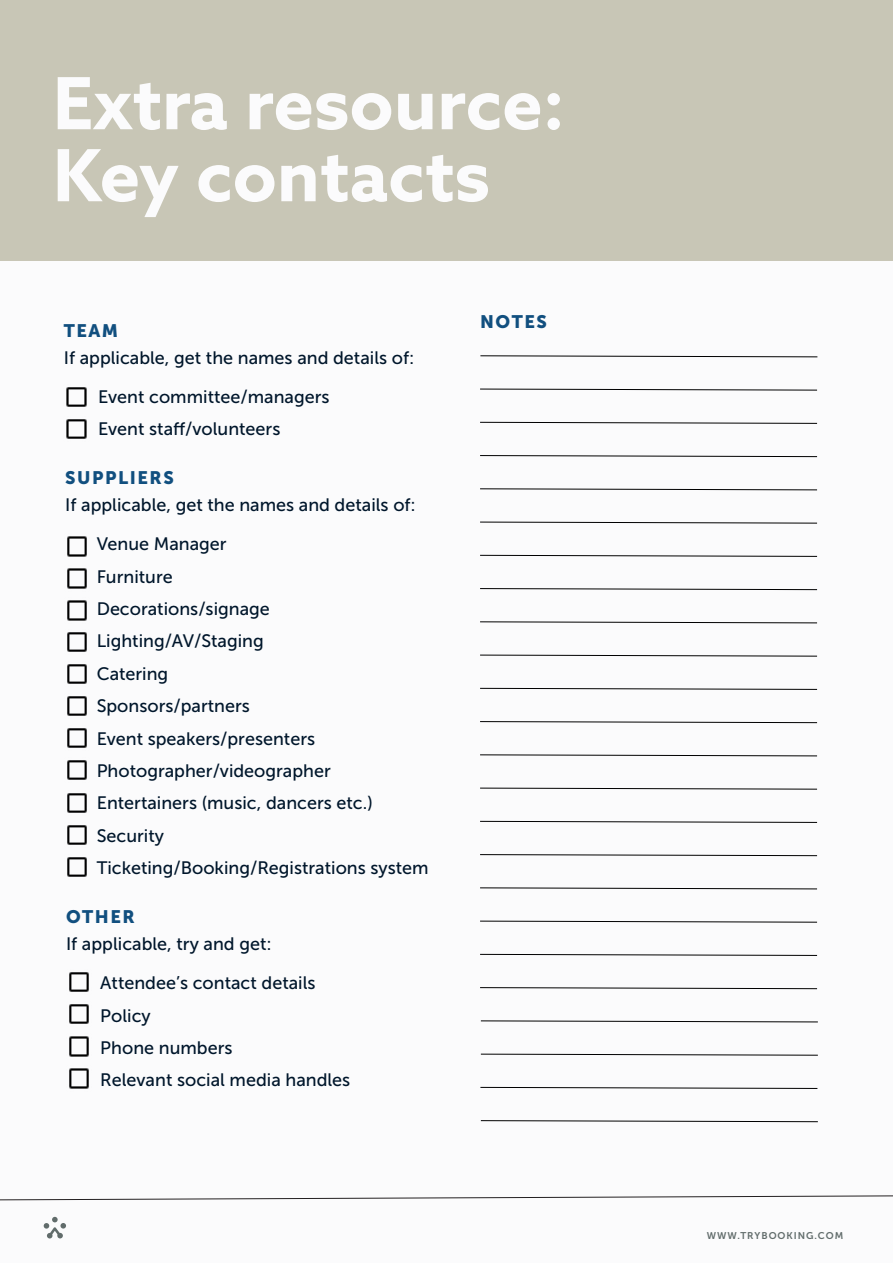
<style>
.page{position:relative;width:893px;height:1263px;background:#fbfbfc}
.page>*{position:absolute;margin:0;border:0;box-sizing:border-box;transform-origin:0 0}
.TB_Heading_1{font:700 72px/72px "Azo Sans";color:#fbfbfc}
.TB_Body_text{font:18px "Museo Sans 500";color:#00162b}
.TB_Heading_2{font:18px/27px "Museo Sans 500";color:#00162b}
.TB_Heading_2-2{font:18px "Museo Sans 900";letter-spacing:.085em;color:#114f7f}
.t1{font:9.75px "Museo Sans 700";letter-spacing:.1em;color:#616c6b}
.s1{font-family:"Museo Sans 900";color:#114f7f}
</style>
<div class="page">
<svg style="left:44px;top:1217px;width:22px;height:21px"></svg>
<svg style="left:0;top:1195px;width:893px;height:6px"></svg>
<svg style="left:480px;top:388px;width:338px;height:3px"></svg>
<svg style="left:480px;top:422px;width:338px;height:2px"></svg>
<svg style="left:480px;top:455px;width:338px;height:2px"></svg>
<svg style="left:480px;top:488px;width:338px;height:3px"></svg>
<svg style="left:480px;top:521px;width:338px;height:3px"></svg>
<svg style="left:480px;top:555px;width:338px;height:2px"></svg>
<svg style="left:480px;top:588px;width:338px;height:2px"></svg>
<svg style="left:480px;top:621px;width:338px;height:3px"></svg>
<svg style="left:480px;top:654px;width:338px;height:3px"></svg>
<svg style="left:480px;top:688px;width:338px;height:2px"></svg>
<svg style="left:480px;top:721px;width:338px;height:2px"></svg>
<svg style="left:480px;top:787px;width:338px;height:3px"></svg>
<svg style="left:480px;top:754px;width:338px;height:3px"></svg>
<svg style="left:480px;top:920px;width:338px;height:3px"></svg>
<svg style="left:480px;top:887px;width:338px;height:3px"></svg>
<svg style="left:480px;top:854px;width:338px;height:2px"></svg>
<svg style="left:480px;top:821px;width:338px;height:2px"></svg>
<svg style="left:480px;top:954px;width:338px;height:2px"></svg>
<svg style="left:480px;top:987px;width:338px;height:2px"></svg>
<svg style="left:480px;top:355px;width:338px;height:3px"></svg>
<img style="left:67px;top:568px;width:20px;height:21px">
<img style="left:67px;top:536px;width:20px;height:21px">
<img style="left:67px;top:664px;width:20px;height:20px">
<img style="left:66px;top:419px;width:21px;height:20px">
<img style="left:66px;top:387px;width:21px;height:20px">
<img style="left:67px;top:632px;width:20px;height:20px">
<img style="left:67px;top:600px;width:20px;height:21px">
<svg style="left:480px;top:1120px;width:338px;height:2px"></svg>
<svg style="left:480px;top:1087px;width:338px;height:2px"></svg>
<svg style="left:480px;top:1053px;width:338px;height:3px"></svg>
<svg style="left:480px;top:1020px;width:338px;height:3px"></svg>
<img style="left:67px;top:728px;width:20px;height:20px">
<img style="left:67px;top:696px;width:20px;height:20px">
<img style="left:67px;top:825px;width:20px;height:20px">
<img style="left:67px;top:793px;width:20px;height:20px">
<img style="left:67px;top:760px;width:20px;height:20px">
<img style="left:67px;top:857px;width:20px;height:20px">
<img style="left:69px;top:1004px;width:20px;height:20px">
<img style="left:69px;top:972px;width:20px;height:20px">
<img style="left:69px;top:1036px;width:20px;height:21px">
<div style="left:0;top:0;width:893px;height:260px;background:#cccab9"></div>
<img style="left:69px;top:1068px;width:20px;height:21px">
<p class="TB_Heading_1" style="left:53px;top:66px;width:513px">Extra resource:<br>Key contacts</p>
<p class="TB_Heading_2" style="left:64px;top:317px;width:352px"><span class="s1">TEAM<br></span>If applicable, get the names and details of:</p>
<p class="TB_Body_text" style="left:98px;top:387px;width:233px">Event committee/managers</p>
<p class="TB_Body_text" style="left:98px;top:419px;width:184px">Event staff/volunteers</p>
<p class="TB_Heading_2" style="left:65px;top:464px;width:352px"><span class="s1">SUPPLIERS<br></span>If applicable, get the names and details of:</p>
<p class="TB_Body_text" style="left:97px;top:534px;width:131px">Venue Manager</p>
<p class="TB_Body_text" style="left:97px;top:566px;width:78px">Furniture</p>
<p class="TB_Body_text" style="left:97px;top:599px;width:175px">Decorations/signage</p>
<p class="TB_Body_text" style="left:97px;top:631px;width:169px">Lighting/AV/Staging</p>
<p class="TB_Body_text" style="left:97px;top:664px;width:73px">Catering</p>
<p class="TB_Body_text" style="left:97px;top:696px;width:155px">Sponsors/partners</p>
<p class="TB_Body_text" style="left:97px;top:728px;width:220px">Event speakers/presenters</p>
<p class="TB_Body_text" style="left:97px;top:761px;width:236px">Photographer/videographer</p>
<p class="TB_Body_text" style="left:97px;top:793px;width:278px">Entertainers (music, dancers etc.)</p>
<p class="TB_Body_text" style="left:97px;top:826px;width:69px">Security</p>
<p class="TB_Body_text" style="left:97px;top:858px;width:333px">Ticketing/Booking/Registrations system</p>
<p class="TB_Heading_2" style="left:66px;top:903px;width:207px"><span class="s1">OTHER<br></span>If applicable, try and get:</p>
<p class="TB_Body_text" style="left:100px;top:973px;width:217px">Attendee’s contact details</p>
<p class="TB_Body_text" style="left:100px;top:1005px;width:52px">Policy</p>
<p class="TB_Body_text" style="left:100px;top:1038px;width:134px">Phone numbers</p>
<p class="TB_Body_text" style="left:100px;top:1070px;width:252px">Relevant social media handles</p>
<p class="TB_Heading_2-2" style="left:480px;top:312px;width:68px">NOTES</p>
<p class="t1" style="left:707px;top:1230px;width:138px">WWW.TRYBOOKING.COM</p>
</div>
